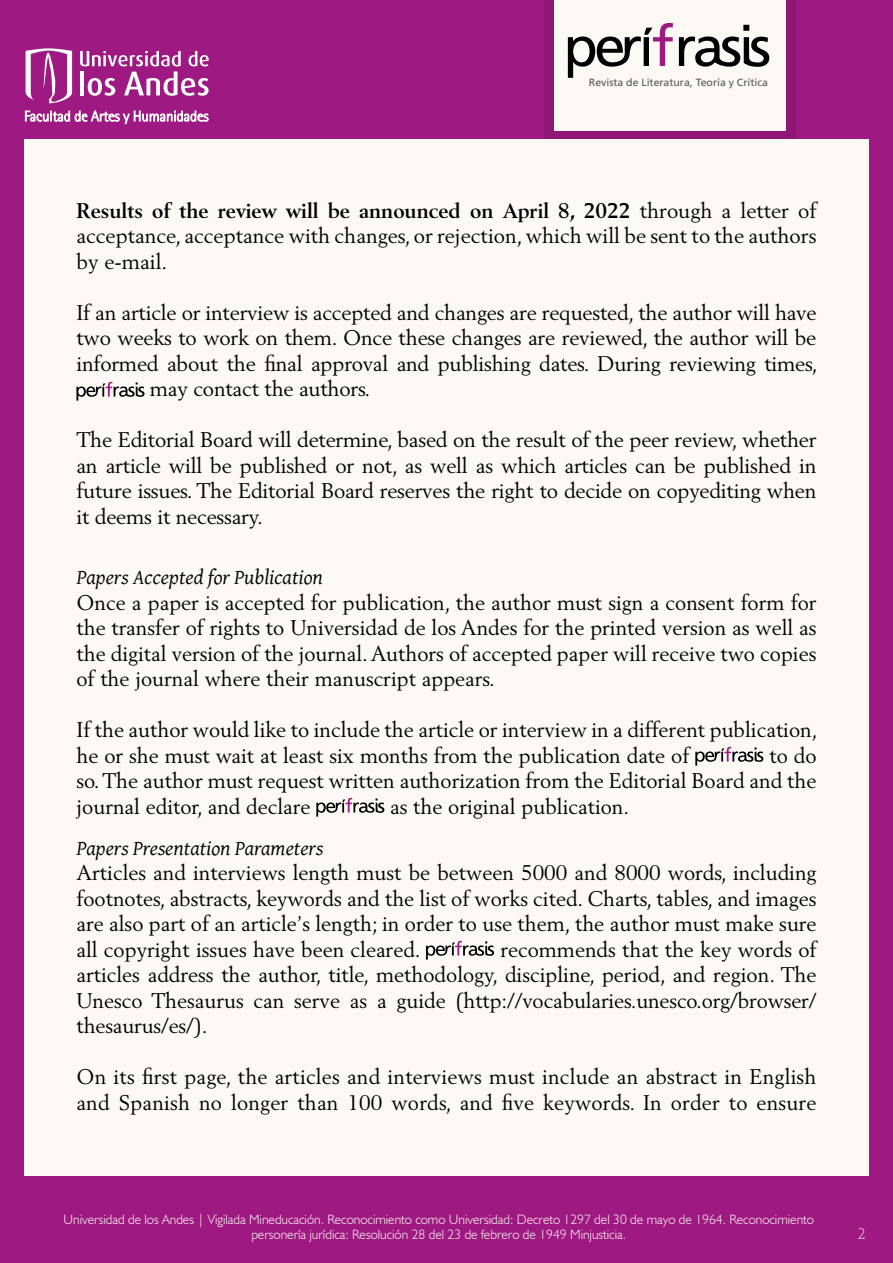
<style>
.page{position:relative;width:893px;height:1263px;background:#9e1981}
.page>*{position:absolute;margin:0;border:0;box-sizing:border-box;transform-origin:0 0}
.t1{font:21px/25.5px "Berling LT Std";color:#000;text-align:justify}
.t2{font:italic 21px "Gentium";color:#000}
.t3{font:15px "Mank Sans";color:#fcf8f3}
.t4{font:300 13.5px/15px "Humanist 521 BT";color:#fcf8f3;text-align:center}
.t5{font:10.5px "Frutiger LT Std";color:#575756}
.s1{font-weight:700}
</style>
<div class="page">
<div style="left:544px;top:0;width:251px;height:140px;background:#8e1674"></div>
<div style="left:554px;top:0;width:232px;height:130px;background:#fcf8f3"></div>
<svg style="left:568px;top:23px;width:105px;height:55px"></svg>
<svg style="left:679px;top:25px;width:90px;height:42px"></svg>
<svg style="left:26px;top:48px;width:46px;height:56px"></svg>
<svg style="left:80px;top:51px;width:129px;height:45px"></svg>
<div style="left:24px;top:140px;width:845px;height:1036px;background:#fcf8f3"></div>
<svg style="left:25px;top:111px;width:183px;height:13px"></svg>
<svg style="left:76px;top:382px;width:69px;height:19px"></svg>
<svg style="left:695px;top:747px;width:68px;height:19px"></svg>
<svg style="left:316px;top:798px;width:68px;height:19px"></svg>
<svg style="left:426px;top:941px;width:68px;height:18px"></svg>
<p class="t5" style="left:589px;top:76px;width:180px">Revista de Literatura, Teoría y Crítica</p>
<p class="t1" style="left:76px;top:197px;width:741px"><span class="s1">Results of the review will be announced on April 8, 2022</span> through a letter of acceptance, acceptance with changes, or rejection, which will be sent to the authors by e-mail.</p>
<p class="t1" style="left:76px;top:299px;width:741px">If an article or interview is accepted and changes are requested, the author will have</p>
<p class="t1" style="left:76px;top:325px;width:741px">two weeks to work on them. Once these changes are reviewed, the author will be</p>
<p class="t1" style="left:76px;top:350px;width:743px">informed about the final approval and publishing dates. During reviewing times,</p>
<p class="t1" style="left:150px;top:376px;width:222px">may contact the authors.</p>
<p class="t1" style="left:76px;top:427px;width:742px">The Editorial Board will determine, based on the result of the peer review, whether an article will be published or not, as well as which articles can be published in future issues. The Editorial Board reserves the right to decide on copyediting when it deems it necessary.</p>
<p class="t2" style="left:76px;top:562px;width:248px">Papers Accepted for Publication</p>
<p class="t1" style="left:76px;top:589px;width:742px">Once a paper is accepted for publication, the author must sign a consent form for the transfer of rights to Universidad de los Andes for the printed version as well as the digital version of the journal. Authors of accepted paper will receive two copies of the journal where their manuscript appears.</p>
<p class="t1" style="left:76px;top:717px;width:743px">If the author would like to include the article or interview in a different publication, he or she must wait at least six months from the publication date of</p>
<p class="t1" style="left:76px;top:742px;width:742px;text-indent:693px">to do so. The author must request written authorization from the Editorial Board and the journal editor, and declare</p>
<p class="t1" style="left:390px;top:793px;width:241px">as the original publication.</p>
<p class="t2" style="left:76px;top:833px;width:248px">Papers Presentation Parameters</p>
<p class="t1" style="left:76px;top:860px;width:742px">Articles and interviews length must be between 5000 and 8000 words, including footnotes, abstracts, keywords and the list of works cited. Charts, tables, and images are also part of an article’s length; in order to use them, the author must make sure all copyright issues have been cleared.</p>
<p class="t1" style="left:76px;top:936px;width:742px;text-indent:424px">recommends that the key words of articles address the author, title, methodology, discipline, period, and region. The Unesco Thesaurus can serve as a guide (http://vocabularies.unesco.org/browser/ thesaurus/es/).</p>
<p class="t1" style="left:76px;top:1064px;width:741px">On its first page, the articles and interviews must include an abstract in English and Spanish no longer than 100 words, and five keywords. In order to ensure</p>
<p class="t4" style="left:64px;top:1212px;width:752px">Universidad de los Andes | Vigilada Mineducación. Reconocimiento como Universidad: Decreto 1297 del 30 de mayo de 1964. Reconocimiento personería jurídica: Resolución 28 del 23 de febrero de 1949 Minjusticia.</p>
<p class="t3" style="left:858px;top:1225px;width:9px">2</p>
</div>
